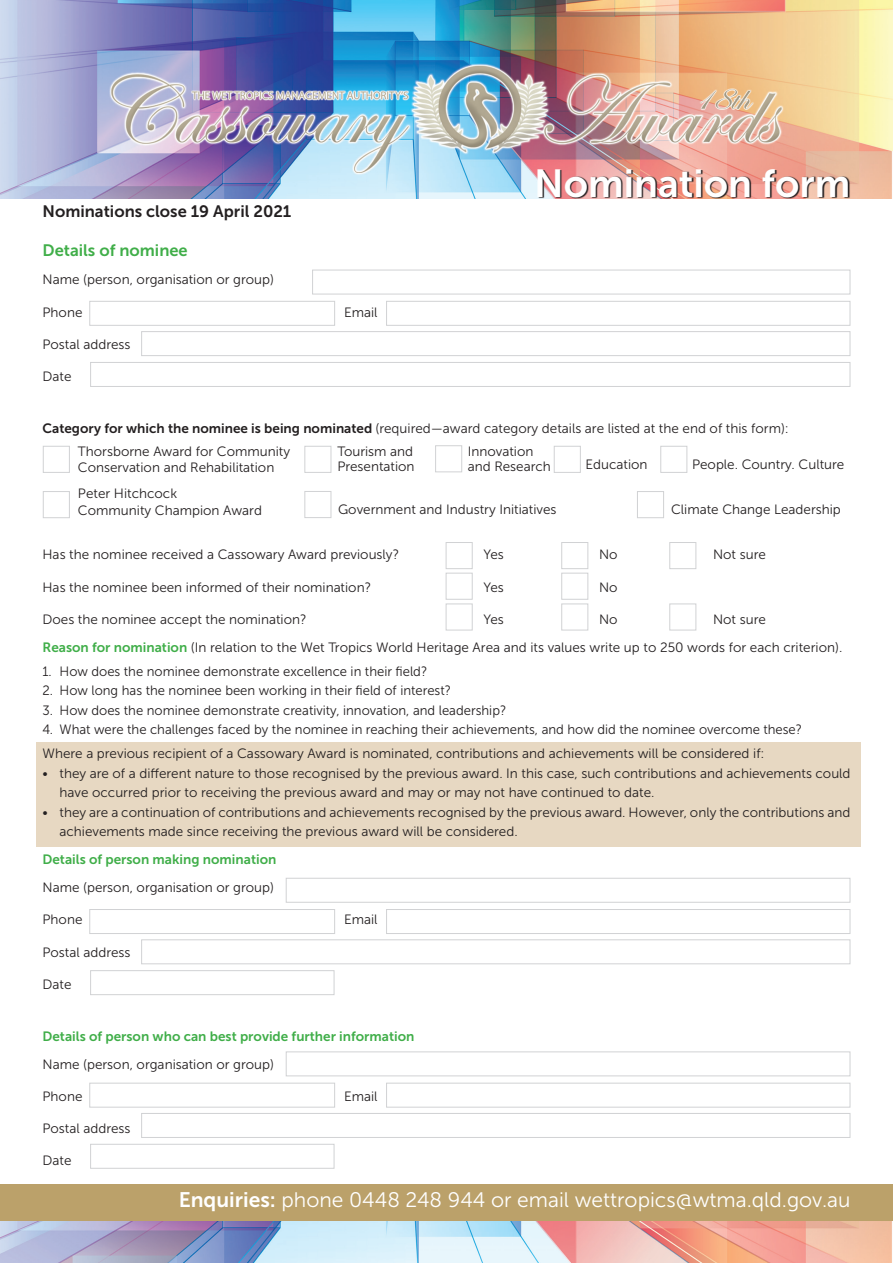
<style>
.page{position:relative;width:893px;height:1263px;background:#fff}
.page>*{position:absolute;margin:0;border:0;box-sizing:border-box;transform-origin:0 0}
.t1{font:39px "Museo Sans 700";color:#fff}
.t2{font:21px "Museo Sans 300";color:#fff}
.t3{font:16.5px "Museo Sans 700";color:#231f20}
.t4{font:16.5px "Museo Sans 700";color:#40ae49}
.t5{font:13.5px/19.5px "Museo Sans 300";color:#231f20}
.t6{font:13.5px "Museo Sans 700";color:#40ae49}
.s1{font-family:"Museo Sans 700"}
.s2{font-family:"Museo Sans 700";color:#40ae49}
</style>
<div class="page">
<img style="left:0;top:0;width:893px;height:199px">
<div style="left:36px;top:742px;width:825px;height:104px;background:#e7d8c2"></div>
<div style="left:312px;top:270px;width:538px;height:24px;border:1px solid #d1d2d4"></div>
<div style="left:386px;top:301px;width:464px;height:25px;border:1px solid #d1d2d4"></div>
<div style="left:141px;top:331px;width:709px;height:25px;border:1px solid #d1d2d4"></div>
<div style="left:90px;top:362px;width:760px;height:25px;border:1px solid #d1d2d4"></div>
<div style="left:89px;top:301px;width:246px;height:25px;border:1px solid #d1d2d4"></div>
<div style="left:286px;top:878px;width:564px;height:25px;border:1px solid #d1d2d4"></div>
<div style="left:386px;top:909px;width:464px;height:25px;border:1px solid #d1d2d4"></div>
<div style="left:141px;top:939px;width:709px;height:25px;border:1px solid #d1d2d4"></div>
<div style="left:90px;top:970px;width:244px;height:25px;border:1px solid #d1d2d4"></div>
<div style="left:89px;top:909px;width:246px;height:25px;border:1px solid #d1d2d4"></div>
<div style="left:286px;top:1051px;width:564px;height:25px;border:1px solid #d1d2d4"></div>
<div style="left:386px;top:1083px;width:464px;height:24px;border:1px solid #d1d2d4"></div>
<div style="left:141px;top:1113px;width:709px;height:25px;border:1px solid #d1d2d4"></div>
<div style="left:90px;top:1144px;width:244px;height:25px;border:1px solid #d1d2d4"></div>
<div style="left:89px;top:1083px;width:246px;height:24px;border:1px solid #d1d2d4"></div>
<div style="left:43px;top:446px;width:27px;height:27px;border:1px solid #d1d2d4"></div>
<div style="left:304px;top:446px;width:27px;height:27px;border:1px solid #d1d2d4"></div>
<div style="left:660px;top:446px;width:27px;height:27px;border:1px solid #d1d2d4"></div>
<div style="left:554px;top:446px;width:27px;height:27px;border:1px solid #d1d2d4"></div>
<div style="left:43px;top:491px;width:27px;height:27px;border:1px solid #d1d2d4"></div>
<div style="left:304px;top:491px;width:27px;height:27px;border:1px solid #d1d2d4"></div>
<div style="left:435px;top:445px;width:27px;height:27px;border:1px solid #d1d2d4"></div>
<div style="left:637px;top:491px;width:27px;height:27px;border:1px solid #d1d2d4"></div>
<div style="left:446px;top:542px;width:27px;height:27px;border:1px solid #d1d2d4"></div>
<div style="left:669px;top:542px;width:27px;height:27px;border:1px solid #d1d2d4"></div>
<div style="left:561px;top:542px;width:27px;height:27px;border:1px solid #d1d2d4"></div>
<div style="left:446px;top:573px;width:27px;height:27px;border:1px solid #d1d2d4"></div>
<div style="left:561px;top:573px;width:27px;height:27px;border:1px solid #d1d2d4"></div>
<div style="left:446px;top:603px;width:27px;height:27px;border:1px solid #d1d2d4"></div>
<div style="left:669px;top:603px;width:27px;height:27px;border:1px solid #d1d2d4"></div>
<div style="left:561px;top:603px;width:27px;height:27px;border:1px solid #d1d2d4"></div>
<img style="left:0;top:1220px;width:893px;height:42px">
<div style="left:0;top:1184px;width:893px;height:36px;background:#bba16a"></div>
<img style="left:538px;top:170px;width:312px;height:29px">
<p class="t3" style="left:43px;top:202px;width:250px">Nominations close 19 April 2021</p>
<p class="t4" style="left:43px;top:241px;width:147px">Details of nominee</p>
<p class="t5" style="left:43px;top:270px;width:233px">Name (person, organisation or group)</p>
<p class="t5" style="left:43px;top:302px;width:41px">Phone</p>
<p class="t5" style="left:344px;top:302px;width:35px">Email</p>
<p class="t5" style="left:43px;top:335px;width:90px">Postal address</p>
<p class="t5" style="left:43px;top:367px;width:30px">Date</p>
<p class="t1" style="left:534px;top:161px;width:318px">Nomination form</p>
<p class="t5" style="left:43px;top:419px;width:748px"><span class="s1">Category for which the nominee is being nominated</span> (required—award category details are listed at the end of this form):</p>
<p class="t5" style="left:586px;top:455px;width:64px">Education</p>
<p class="t5" style="left:692px;top:455px;width:154px">People. Country. Culture</p>
<p class="t5" style="left:338px;top:500px;width:220px">Government and Industry Initiatives</p>
<p class="t5" style="left:671px;top:500px;width:171px">Climate Change Leadership</p>
<p class="t5" style="left:43px;top:545px;width:358px">Has the nominee received a Cassowary Award previously?</p>
<p class="t5" style="left:484px;top:545px;width:22px">Yes</p>
<p class="t5" style="left:599px;top:545px;width:20px">No</p>
<p class="t5" style="left:713px;top:545px;width:54px">Not sure</p>
<p class="t5" style="left:43px;top:577px;width:330px">Has the nominee been informed of their nomination?</p>
<p class="t5" style="left:484px;top:577px;width:22px">Yes</p>
<p class="t5" style="left:599px;top:577px;width:20px">No</p>
<p class="t5" style="left:43px;top:610px;width:266px">Does the nominee accept the nomination?</p>
<p class="t5" style="left:484px;top:610px;width:22px">Yes</p>
<p class="t5" style="left:599px;top:610px;width:20px">No</p>
<p class="t5" style="left:713px;top:610px;width:54px">Not sure</p>
<p class="t5" style="left:43px;top:638px;width:801px"><span class="s2">Reason for nomination</span> (In relation to the Wet Tropics World Heritage Area and its values write up to 250 words for each criterion).</p>
<p class="t5" style="left:43px;top:661px;width:386px">1. How does the nominee demonstrate excellence in their field?</p>
<p class="t5" style="left:43px;top:681px;width:410px">2. How long has the nominee been working in their field of interest?</p>
<p class="t5" style="left:43px;top:700px;width:465px">3. How does the nominee demonstrate creativity, innovation, and leadership?</p>
<p class="t5" style="left:43px;top:720px;width:761px">4. What were the challenges faced by the nominee in reaching their achievements, and how did the nominee overcome these?</p>
<p class="t5" style="left:43px;top:744px;width:724px">Where a previous recipient of a Cassowary Award is nominated, contributions and achievements will be considered if:</p>
<p class="t5" style="left:60px;top:763px;width:792px;text-indent:-17px">• they are of a different nature to those recognised by the previous award. In this case, such contributions and achievements could have occurred prior to receiving the previous award and may or may not have continued to date.</p>
<p class="t5" style="left:60px;top:802px;width:792px;text-indent:-17px">• they are a continuation of contributions and achievements recognised by the previous award. However, only the contributions and achievements made since receiving the previous award will be considered.</p>
<p class="t6" style="left:43px;top:852px;width:235px">Details of person making nomination</p>
<p class="t5" style="left:43px;top:878px;width:233px">Name (person, organisation or group)</p>
<p class="t5" style="left:43px;top:910px;width:41px">Phone</p>
<p class="t5" style="left:344px;top:910px;width:35px">Email</p>
<p class="t5" style="left:43px;top:942px;width:90px">Postal address</p>
<p class="t5" style="left:43px;top:974px;width:30px">Date</p>
<p class="t5" style="left:78px;top:443px;width:214px;line-height:16.2px">Thorsborne Award for Community<br>Conservation and Rehabilitation</p>
<p class="t5" style="left:78px;top:484px;width:101px">Peter Hitchcock</p>
<p class="t5" style="left:78px;top:500px;width:186px">Community Champion Award</p>
<p class="t5" style="left:337px;top:442px;width:77px">Tourism and</p>
<p class="t5" style="left:337px;top:457px;width:79px">Presentation</p>
<p class="t5" style="left:468px;top:444px;width:85px;line-height:15px">Innovation and Research</p>
<p class="t6" style="left:43px;top:1028px;width:373px">Details of person who can best provide further information</p>
<p class="t5" style="left:43px;top:1054px;width:233px">Name (person, organisation or group)</p>
<p class="t5" style="left:43px;top:1086px;width:41px">Phone</p>
<p class="t5" style="left:344px;top:1086px;width:35px">Email</p>
<p class="t5" style="left:43px;top:1119px;width:90px">Postal address</p>
<p class="t5" style="left:43px;top:1151px;width:30px">Date</p>
<p class="t2" style="left:179px;top:1188px;width:673px"><span class="s1">Enquiries:</span> phone 0448 248 944 or email wettropics@wtma.qld.gov.au</p>
</div>
